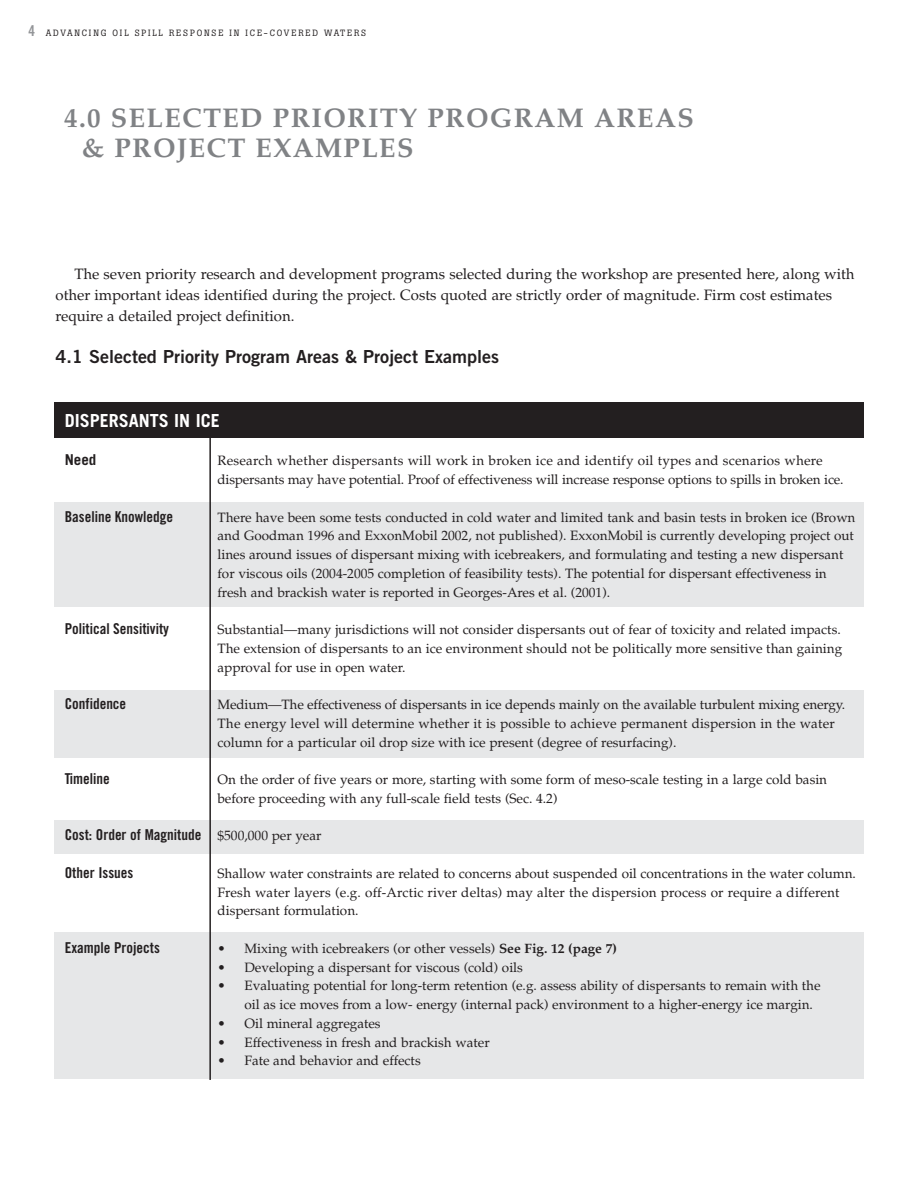
<style>
.page{position:relative;width:918px;height:1188px;background:#fff}
.page>*{position:absolute;margin:0;border:0;box-sizing:border-box;transform-origin:0 0}
.t1{font:700 27px/30px "Palatino";letter-spacing:.05em;color:#808285}
.t2{font:18px "Trade Gothic Bold Two";color:#231f20}
.t3{font:700 18px "Trade Gothic";color:#fff}
.t4{font:15px/21px "Palatino";color:#231f20}
.t5{font:15px "Trade Gothic Bold Cond Twenty";color:#231f20}
.t6{font:700 15px "Trade Gothic";color:#231f20}
.t7{font:13.5px/18.8px "Palatino";color:#231f20}
.t8{font:9px "Boton";letter-spacing:.195em;color:#231f20}
.s1{font-family:"Trade Gothic Bold Cond Twenty";font-size:15px;color:#939598}
.s2{font-family:"Palatino";font-size:13.5px}
.s3{font-weight:700}
</style>
<div class="page">
<div style="left:54px;top:690px;width:810px;height:68px;background:#e6e7e8"></div>
<div style="left:54px;top:820px;width:810px;height:34px;background:#e6e7e8"></div>
<div style="left:54px;top:932px;width:810px;height:147px;background:#e6e7e8"></div>
<div style="left:54px;top:503px;width:810px;height:104px;background:#e6e7e8"></div>
<div style="left:54px;top:402px;width:810px;height:36px;background:#231f20"></div>
<hr style="left:209px;top:436px;width:2px;height:644px;background:#231f20">
<p class="t8" style="left:28px;top:30px;width:339px"><span class="s1">4</span> ADVANCING OIL SPILL RESPONSE IN ICE-COVERED WATERS</p>
<h1 class="t1" style="left:82px;top:106px;width:614px;text-indent:-18px">4.0 SELECTED PRIORITY PROGRAM AREAS &amp; PROJECT EXAMPLES</h1>
<p class="t4" style="left:56px;top:265px;width:801px;text-indent:19px">The seven priority research and development programs selected during the workshop are presented here, along with other important ideas identified during the project. Costs quoted are strictly order of magnitude. Firm cost estimates require a detailed project definition.</p>
<h2 class="t2" style="left:56px;top:350px;width:445px">4.1 Selected Priority Program Areas &amp; Project Examples</h2>
<h2 class="t3" style="left:65px;top:414px;width:157px">DISPERSANTS IN ICE</h2>
<p class="t6" style="left:65px;top:454px;width:33px">Need</p>
<p class="t7" style="left:218px;top:453px;width:628px">Research whether dispersants will work in broken ice and identify oil types and scenarios where dispersants may have potential. Proof of effectiveness will increase response options to spills in broken ice.</p>
<p class="t5" style="left:65px;top:511px;width:110px">Baseline Knowledge</p>
<p class="t7" style="left:218px;top:509px;width:639px">There have been some tests conducted in cold water and limited tank and basin tests in broken ice (Brown and Goodman 1996 and ExxonMobil 2002, not published). ExxonMobil is currently developing project out lines around issues of dispersant mixing with icebreakers, and formulating and testing a new dispersant for viscous oils (2004-2005 completion of feasibility tests). The potential for dispersant effectiveness in fresh and brackish water is reported in Georges-Ares et al. (2001).</p>
<p class="t5" style="left:65px;top:623px;width:106px">Political Sensitivity</p>
<p class="t7" style="left:218px;top:622px;width:626px;text-align:justify">Substantial—many jurisdictions will not consider dispersants out of fear of toxicity and related impacts.<br>The extension of dispersants to an ice environment should not be politically more sensitive than gaining approval for use in open water.</p>
<p class="t5" style="left:65px;top:698px;width:63px">Confidence</p>
<p class="t7" style="left:218px;top:697px;width:629px">Medium—The effectiveness of dispersants in ice depends mainly on the available turbulent mixing energy.<br>The energy level will determine whether it is possible to achieve permanent dispersion in the water column for a particular oil drop size with ice present (degree of resurfacing).</p>
<p class="t5" style="left:65px;top:773px;width:47px">Timeline</p>
<p class="t7" style="left:218px;top:772px;width:611px">On the order of five years or more, starting with some form of meso-scale testing in a large cold basin before proceeding with any full-scale field tests (Sec. 4.2)</p>
<p class="t5" style="left:65px;top:829px;width:258px">Cost: Order of Magnitude <span class="s2">$500,000 per year</span></p>
<p class="t5" style="left:65px;top:867px;width:70px">Other Issues</p>
<p class="t7" style="left:218px;top:865px;width:640px">Shallow water constraints are related to concerns about suspended oil concentrations in the water column.<br>Fresh water layers (e.g. off-Arctic river deltas) may alter the dispersion process or require a different dispersant formulation.</p>
<p class="t5" style="left:65px;top:942px;width:97px">Example Projects</p>
<p class="t7" style="left:218px;top:940px;width:401px">• Mixing with icebreakers (or other vessels) <span class="s3">See Fig. 12 (page 7)</span></p>
<p class="t7" style="left:218px;top:959px;width:307px">• Developing a dispersant for viscous (cold) oils</p>
<p class="t7" style="left:244px;top:978px;width:578px;text-indent:-27px">• Evaluating potential for long-term retention (e.g. assess ability of dispersants to remain with the oil as ice moves from a low- energy (internal pack) environment to a higher-energy ice margin.</p>
<p class="t7" style="left:218px;top:1015px;width:165px">• Oil mineral aggregates</p>
<p class="t7" style="left:218px;top:1034px;width:274px">• Effectiveness in fresh and brackish water</p>
<p class="t7" style="left:218px;top:1053px;width:205px">• Fate and behavior and effects</p>
</div>
